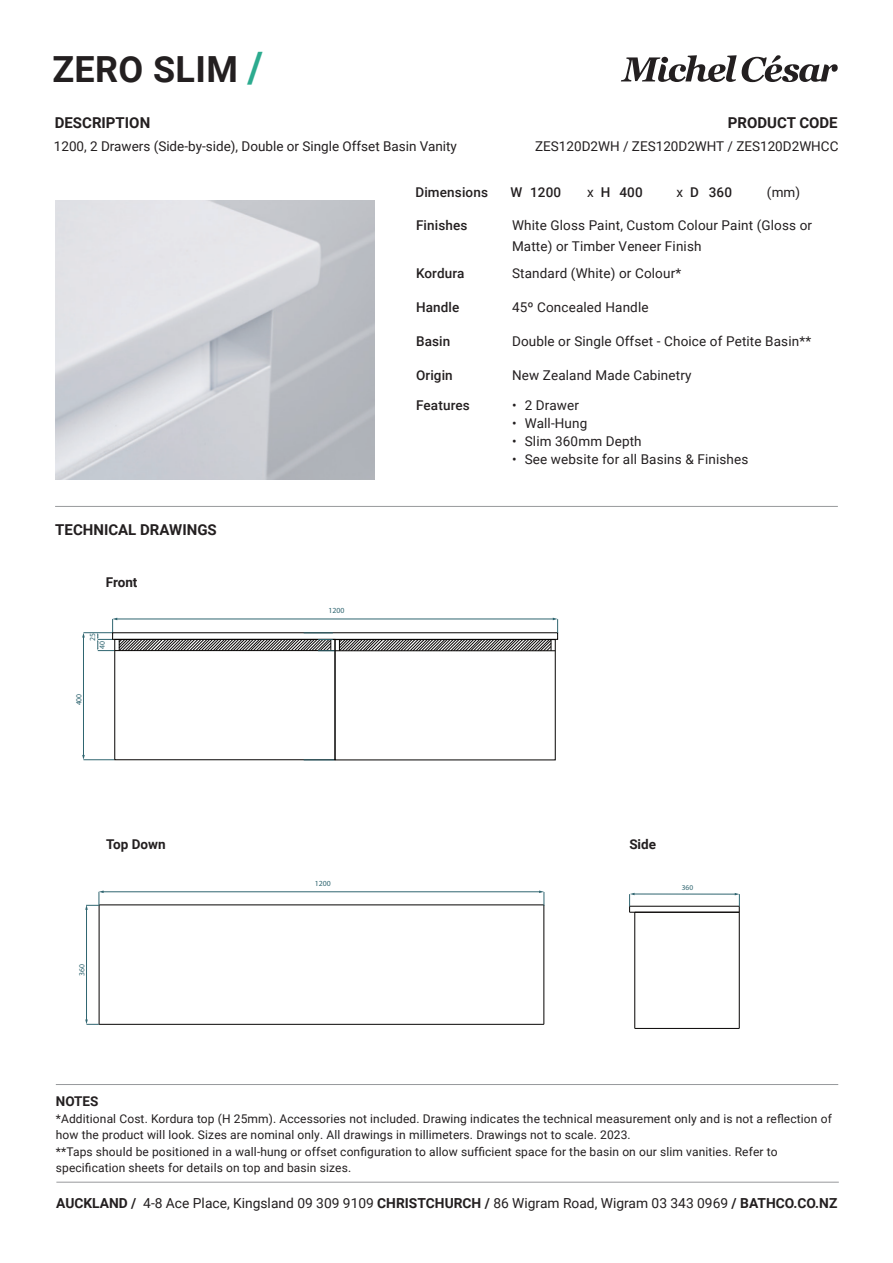
<style>
.page{position:relative;width:893px;height:1263px;background:#fff}
.page>*{position:absolute;margin:0;border:0;box-sizing:border-box;transform-origin:0 0}
.t1{font:700 36px "Roboto";letter-spacing:.01em;color:#231f20}
.t2{font:700 15px "Roboto";color:#231f20}
.t3{font:13.8px "Roboto";color:#231f20}
.t4{font:13.5px/21px "Roboto";letter-spacing:.01em;color:#231f20}
.t5{font:500 13.5px "Roboto";letter-spacing:.01em;color:#231f20}
.t6{font:700 13.5px "Roboto";color:#231f20}
.t7{font:12px/16.5px "Roboto";letter-spacing:.01em;color:#231f20}
.t8{font:7.8px "Myriad Pro";color:#2f6570}
.t9{font:7.5px "Myriad Pro";color:#2f6570}
.s1{font-size:42px;color:#2cab8f}
.s2{font-weight:400}
.s3{font-weight:700}
</style>
<div class="page">
<hr style="left:55px;top:506px;width:783px;height:1px;background:#97999c">
<svg style="left:621px;top:55px;width:217px;height:27px"></svg>
<hr style="left:56px;top:1084px;width:782px;height:1px;background:#97999c">
<hr style="left:56px;top:1182px;width:783px;height:1px;background:#97999c">
<img style="left:56px;top:201px;width:319px;height:278px">
<hr style="left:83px;top:632px;width:30px;height:1px;background:#2f6570">
<hr style="left:83px;top:759px;width:31px;height:1px;background:#2f6570">
<hr style="left:83px;top:637px;width:1px;height:119px;background:#2f6570">
<hr style="left:304px;top:760px;width:30px;height:1px;background:#2f6570">
<svg style="left:97px;top:618px;width:461px;height:33px"></svg>
<div style="left:335px;top:639px;width:220px;height:121px;border:1px solid #060403"></div>
<hr style="left:99px;top:904px;width:445px;height:1px;background:#060403">
<hr style="left:99px;top:1024px;width:445px;height:1px;background:#060403">
<hr style="left:99px;top:905px;width:1px;height:119px;background:#060403">
<hr style="left:544px;top:905px;width:1px;height:119px;background:#060403">
<hr style="left:86px;top:909px;width:1px;height:111px;background:#2f6570">
<svg style="left:85px;top:1019px;width:14px;height:6px"></svg>
<hr style="left:103px;top:891px;width:437px;height:1px;background:#2f6570">
<svg style="left:85px;top:890px;width:19px;height:20px"></svg>
<svg style="left:539px;top:890px;width:6px;height:16px"></svg>
<hr style="left:630px;top:906px;width:109px;height:1px;background:#060403">
<hr style="left:630px;top:912px;width:109px;height:1px;background:#060403">
<hr style="left:739px;top:912px;width:1px;height:116px;background:#060403">
<hr style="left:634px;top:912px;width:1px;height:116px;background:#060403">
<hr style="left:635px;top:1028px;width:104px;height:1px;background:#060403">
<hr style="left:634px;top:894px;width:102px;height:1px;background:#2f6570">
<svg style="left:735px;top:893px;width:5px;height:19px"></svg>
<svg style="left:629px;top:893px;width:5px;height:19px"></svg>
<h1 class="t1" style="left:52px;top:44px;width:212px">ZERO SLIM <span class="s1">/</span></h1>
<p class="t2" style="left:55px;top:112px;width:97px">DESCRIPTION</p>
<p class="t2" style="left:728px;top:113px;width:111px">PRODUCT CODE</p>
<p class="t4" style="left:54px;top:135px;width:405px">1200, 2 Drawers (Side-by-side), Double or Single Offset Basin Vanity</p>
<p class="t5" style="left:415px;top:183px;width:74px">Dimensions</p>
<p class="t5" style="left:511px;top:183px;width:52px">W 1200</p>
<p class="t5" style="left:587px;top:183px;width:57px"><span class="s2">x</span> H 400</p>
<p class="t5" style="left:676px;top:183px;width:57px"><span class="s2">x</span> D 360</p>
<p class="t4" style="left:767px;top:181px;width:35px">(mm)</p>
<p class="t4" style="left:535px;top:135px;width:305px">ZES120D2WH / ZES120D2WHT / ZES120D2WHCC</p>
<p class="t2" style="left:55px;top:519px;width:163px">TECHNICAL DRAWINGS</p>
<p class="t6" style="left:106px;top:573px;width:33px">Front</p>
<p class="t8" style="left:88px;top:641px;width:9px;rotate:-90deg">25</p>
<p class="t8" style="left:97px;top:649px;width:9px;rotate:-90deg">40</p>
<p class="t8" style="left:74px;top:705px;width:13px;rotate:-90deg">400</p>
<p class="t8" style="left:75px;top:705px;width:9px;rotate:-90deg">25</p>
<p class="t8" style="left:328px;top:606px;width:17px">1200</p>
<p class="t5" style="left:416px;top:216px;width:53px">Finishes</p>
<p class="t4" style="left:512px;top:215px;width:302px">White Gloss Paint, Custom Colour Paint (Gloss or<br>Matte) or Timber Veneer Finish</p>
<p class="t5" style="left:416px;top:263px;width:50px">Kordura</p>
<p class="t4" style="left:512px;top:262px;width:171px">Standard (White) or Colour*</p>
<p class="t5" style="left:416px;top:297px;width:45px">Handle</p>
<p class="t4" style="left:512px;top:296px;width:138px">45º Concealed Handle</p>
<p class="t5" style="left:416px;top:331px;width:36px">Basin</p>
<p class="t4" style="left:512px;top:330px;width:301px">Double or Single Offset - Choice of Petite Basin**</p>
<p class="t5" style="left:416px;top:365px;width:38px">Origin</p>
<p class="t4" style="left:512px;top:364px;width:181px">New Zealand Made Cabinetry</p>
<p class="t5" style="left:416px;top:396px;width:55px">Features</p>
<p class="t4" style="left:512px;top:394px;width:68px">• 2 Drawer</p>
<p class="t4" style="left:512px;top:412px;width:77px">• Wall-Hung</p>
<p class="t4" style="left:512px;top:430px;width:131px">• Slim 360mm Depth</p>
<p class="t4" style="left:512px;top:448px;width:238px">• See website for all Basins &amp; Finishes</p>
<p class="t6" style="left:106px;top:835px;width:61px">Top Down</p>
<p class="t6" style="left:629px;top:835px;width:28px">Side</p>
<p class="t8" style="left:315px;top:878px;width:17px">1200</p>
<p class="t9" style="left:682px;top:883px;width:13px">360</p>
<p class="t8" style="left:77px;top:976px;width:13px;rotate:-90deg">360</p>
<p class="t6" style="left:56px;top:1092px;width:44px">NOTES</p>
<p class="t7" style="left:56px;top:1110px;width:777px">*Additional Cost. Kordura top (H 25mm). Accessories not included. Drawing indicates the technical measurement only and is not a reflection of how the product will look. Sizes are nominal only. All drawings in millimeters. Drawings not to scale. 2023.<br>**Taps should be positioned in a wall-hung or offset configuration to allow sufficient space for the basin on our slim vanities. Refer to specification sheets for details on top and basin sizes.</p>
<p class="t3" style="left:56px;top:1193px;width:783px"><span class="s3">AUCKLAND /</span> 4-8 Ace Place, Kingsland 09 309 9109 <span class="s3">CHRISTCHURCH /</span> 86 Wigram Road, Wigram 03 343 0969 <span class="s3">/ BATHCO.CO.NZ</span></p>
</div>
